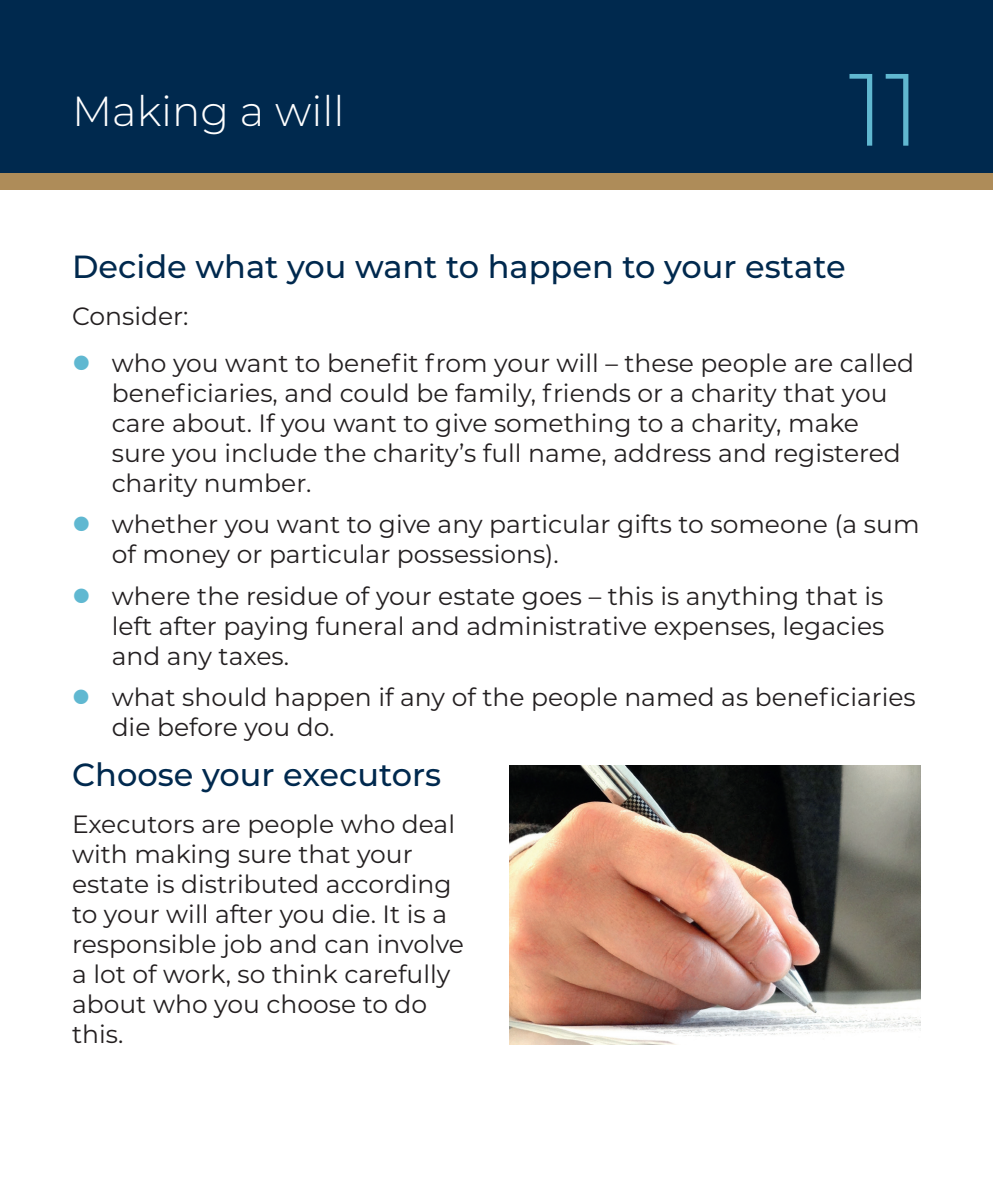
<style>
.page{position:relative;width:993px;height:1191px;background:#fff}
.page>*{position:absolute;margin:0;border:0;box-sizing:border-box;transform-origin:0 0}
.t1{font:300 102.4px "Montserrat Alternates";color:#60b8d1}
.t2{font:48px "Montserrat";color:#fff}
.t3{font:300 42px "Montserrat";color:#fff}
.t4{font:500 32px "Montserrat";color:#00294e}
.t5{font:25px/30px "Montserrat";color:#231f20}
</style>
<div class="page">
<div style="left:0;top:9px;width:992px;height:181px;background:#ae8c59"></div>
<div style="left:0;top:0;width:992px;height:173px;background:#00294e"></div>
<img style="left:509px;top:765px;width:411px;height:279px">
<h3 class="t3" style="left:72px;top:82px;width:274px">Making a will</h3>
<h2 class="t2" style="left:72px;top:81px;width:304px">Introduction</h2>
<h1 class="t1" style="left:848px;top:40px;width:74px">11</h1>
<p class="t4" style="left:72px;top:244px;width:774px">Decide what you want to happen to your estate</p>
<p class="t5" style="left:112px;top:291px;width:803px;line-height:47px;text-indent:-40px">Consider:<br>who you want to benefit from your will – these people are called</p>
<p class="t5" style="left:112px;top:377px;width:790px">beneficiaries, and could be family, friends or a charity that you care about. If you want to give something to a charity, make sure you include the charity’s full name, address and registered charity number.</p>
<p class="t5" style="left:112px;top:508px;width:809px">whether you want to give any particular gifts to someone (a sum of money or particular possessions).</p>
<p class="t5" style="left:112px;top:580px;width:773px;text-align:justify">where the residue of your estate goes – this is anything that is left after paying funeral and administrative expenses, legacies and any taxes.</p>
<p class="t5" style="left:112px;top:681px;width:805px">what should happen if any of the people named as beneficiaries die before you do.</p>
<p class="t4" style="left:72px;top:752px;width:370px">Choose your executors</p>
<p class="t5" style="left:72px;top:808px;width:393px">Executors are people who deal with making sure that your estate is distributed according to your will after you die. It is a responsible job and can involve a lot of work, so think carefully about who you choose to do this.</p>
</div>
